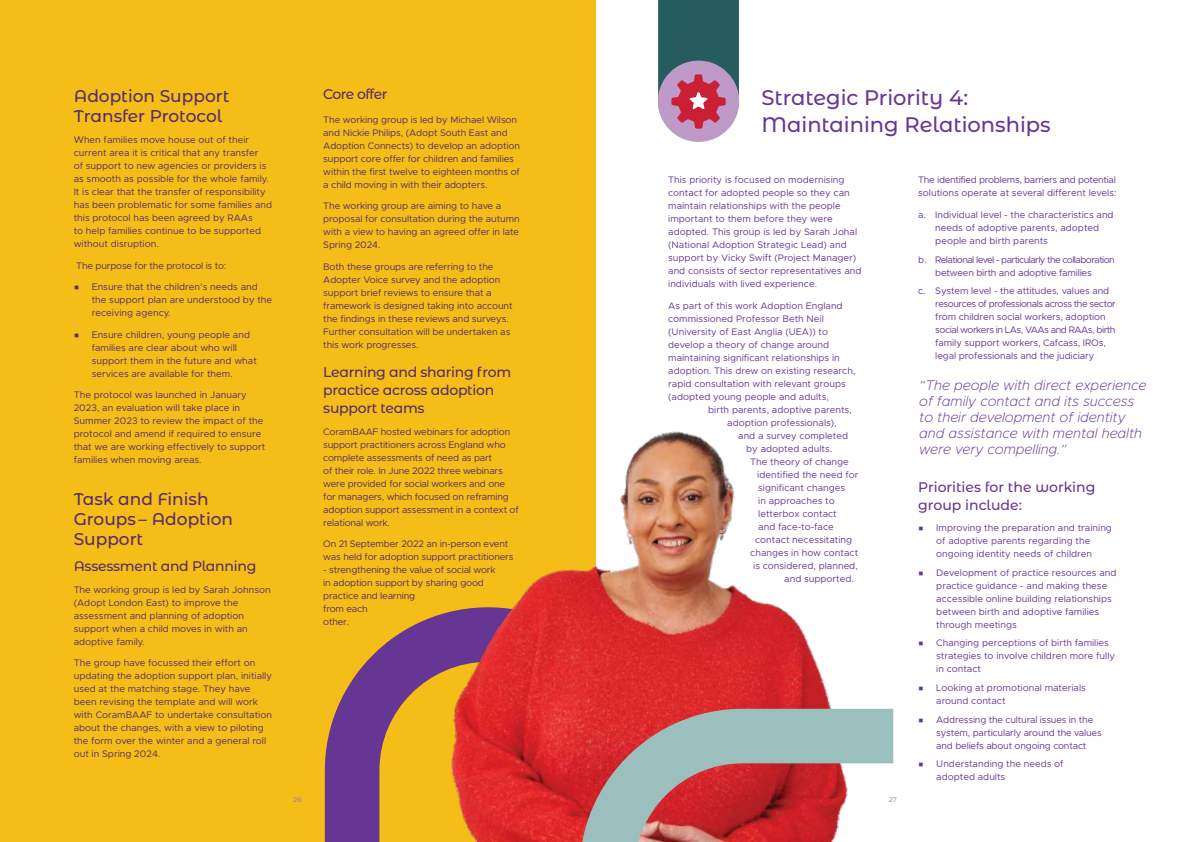
<style>
.page{position:relative;width:1191px;height:842px;background:#fff}
.page>*{position:absolute;margin:0;border:0;box-sizing:border-box;transform-origin:0 0}
.Paragraph_Style_1{font:500 21px/27px "Montserrat Alternates";color:#663695}
.Paragraph_Style_1-2{font:500 17px/20px "Montserrat Alternates";color:#572b69}
.Paragraph_Style_1-3{font:italic 200 14px/16px "Metropolis";color:#663695}
.Paragraph_Style_1-4{font:500 14px/18px "Montserrat Alternates";letter-spacing:-.02em;color:#572b69}
.Paragraph_Style_1-5{font:500 14px/18px "Montserrat Alternates";color:#663695}
.Paragraph_Style_1-6{font:500 14px "Montserrat Alternates";letter-spacing:-.04em;color:#572b69}
.Paragraph_Style_1-7{font:9.5px/13px "Metropolis";letter-spacing:-.01em;color:#572b69}
.Paragraph_Style_1-8{font:9.5px/13px "Metropolis";color:#663695}
.Paragraph_Style_1-9{font:9.5px/13px "Metropolis";letter-spacing:-.02em;color:#663695}
.Paragraph_Style_1-10{font:9.5px/13px "Metropolis";letter-spacing:-.03em;color:#663695}
.Paragraph_Style_1-11{font:9.5px/13px "Metropolis";letter-spacing:-.06em;color:#663695}
.t1{font:7px "Metropolis";color:#9579b7}
.s1{font-family:"Montserrat Alternates";font-weight:500}
</style>
<div class="page">
<div style="left:0;top:0;width:595px;height:842px;background:#f4bd18"></div>
<svg style="left:325px;top:623px;width:93px;height:219px;fill:#663695"></svg>
<svg style="left:658px;top:0;width:81px;height:139px;background:#786f81"></svg>
<img style="left:418px;top:323px;width:472px;height:519px">
<svg style="left:579px;top:709px;width:314px;height:133px;background:#b97e7f"></svg>
<p class="Paragraph_Style_1-2" style="left:74px;top:85px;width:157px">Adoption Support<br>Transfer Protocol</p>
<p class="Paragraph_Style_1-7" style="left:74px;top:133px;width:200px">When families move house out of their current area it is critical that any transfer<br>of support to new agencies or providers is as smooth as possible for the whole family.<br>It is clear that the transfer of responsibility has been problematic for some families and this protocol has been agreed by RAAs<br>to help families continue to be supported without disruption.</p>
<p class="Paragraph_Style_1-7" style="left:76px;top:259px;width:151px">The purpose for the protocol is to:</p>
<p class="Paragraph_Style_1-7" style="left:92px;top:280px;width:182px;text-indent:-18px"><span class="s1">■</span> Ensure that the children’s needs and the support plan are understood by the receiving agency.</p>
<p class="Paragraph_Style_1-7" style="left:92px;top:328px;width:167px;text-indent:-18px"><span class="s1">■</span> Ensure children, young people and families are clear about who will support them in the future and what services are available for them.</p>
<p class="Paragraph_Style_1-7" style="left:74px;top:388px;width:193px">The protocol was launched in January 2023, an evaluation will take place in Summer 2023 to review the impact of the protocol and amend if required to ensure that we are working effectively to support families when moving areas.</p>
<p class="Paragraph_Style_1-2" style="left:74px;top:488px;width:161px">Task and Finish<br>Groups – Adoption<br>Support</p>
<p class="Paragraph_Style_1-4" style="left:74px;top:556px;width:184px">Assessment and Planning</p>
<p class="Paragraph_Style_1-7" style="left:74px;top:583px;width:199px">The working group is led by Sarah Johnson (Adopt London East) to improve the assessment and planning of adoption support when a child moves in with an adoptive family.</p>
<p class="Paragraph_Style_1-7" style="left:74px;top:656px;width:200px">The group have focussed their effort on updating the adoption support plan, initially used at the matching stage. They have been revising the template and will work with CoramBAAF to undertake consultation about the changes, with a view to piloting the form over the winter and a general roll out in Spring 2024.</p>
<p class="Paragraph_Style_1-6" style="left:323px;top:84px;width:66px">Core offer</p>
<p class="Paragraph_Style_1-7" style="left:323px;top:113px;width:198px">The working group is led by Michael Wilson and Nickie Philips, (Adopt South East and Adoption Connects) to develop an adoption support core offer for children and families within the first twelve to eighteen months of a child moving in with their adopters.</p>
<p class="Paragraph_Style_1-7" style="left:323px;top:200px;width:198px">The working group are aiming to have a proposal for consultation during the autumn with a view to having an agreed offer in late Spring 2024.</p>
<p class="Paragraph_Style_1-7" style="left:323px;top:260px;width:191px">Both these groups are referring to the Adopter Voice survey and the adoption support brief reviews to ensure that a framework is designed taking into account the findings in these reviews and surveys.<br>Further consultation will be undertaken as this work progresses.</p>
<p class="Paragraph_Style_1-4" style="left:323px;top:363px;width:189px">Learning and sharing from practice across adoption support teams</p>
<p class="Paragraph_Style_1-7" style="left:323px;top:425px;width:197px">CoramBAAF hosted webinars for adoption support practitioners across England who complete assessments of need as part<br>of their role. In June 2022 three webinars were provided for social workers and one for managers, which focused on reframing adoption support assessment in a context of relational work.</p>
<p class="Paragraph_Style_1-7" style="left:323px;top:538px;width:192px">On 21 September 2022 an in-person event was held for adoption support practitioners</p>
<p class="Paragraph_Style_1-7" style="left:323px;top:564px;width:174px">- strengthening the value of social work in adoption support by sharing good practice and learning<br>from each<br>other.</p>
<p class="Paragraph_Style_1" style="left:761px;top:84px;width:291px">Strategic Priority 4:<br>Maintaining Relationships</p>
<p class="Paragraph_Style_1-8" style="left:668px;top:174px;width:195px">This priority is focused on modernising contact for adopted people so they can maintain relationships with the people important to them before they were adopted. This group is led by Sarah Johal (National Adoption Strategic Lead) and support by Vicky Swift (Project Manager) and consists of sector representatives and individuals with lived experience.</p>
<p class="Paragraph_Style_1-8" style="left:668px;top:299px;width:176px">As part of this work Adoption England</p>
<p class="Paragraph_Style_1-8" style="left:668px;top:312px;width:157px">commissioned Professor Beth Neil</p>
<p class="Paragraph_Style_1-8" style="left:668px;top:325px;width:161px">(University of East Anglia (UEA)) to</p>
<p class="Paragraph_Style_1-8" style="left:668px;top:338px;width:163px">develop a theory of change around</p>
<p class="Paragraph_Style_1-8" style="left:668px;top:351px;width:173px">maintaining significant relationships in</p>
<p class="Paragraph_Style_1-8" style="left:668px;top:364px;width:189px">adoption. This drew on existing research,</p>
<p class="Paragraph_Style_1-8" style="left:668px;top:377px;width:179px">rapid consultation with relevant groups</p>
<p class="Paragraph_Style_1-8" style="left:668px;top:390px;width:162px">(adopted young people and adults,</p>
<p class="Paragraph_Style_1-8" style="left:708px;top:403px;width:145px">birth parents, adoptive parents,</p>
<p class="Paragraph_Style_1-8" style="left:727px;top:416px;width:111px">adoption professionals),</p>
<p class="Paragraph_Style_1-8" style="left:738px;top:429px;width:111px">and a survey completed</p>
<p class="Paragraph_Style_1-8" style="left:746px;top:442px;width:87px">by adopted adults.</p>
<p class="Paragraph_Style_1-8" style="left:750px;top:455px;width:100px">The theory of change</p>
<p class="Paragraph_Style_1-8" style="left:757px;top:468px;width:103px">identified the need for</p>
<p class="Paragraph_Style_1-8" style="left:758px;top:481px;width:88px">significant changes</p>
<p class="Paragraph_Style_1-8" style="left:758px;top:494px;width:78px">in approaches to</p>
<p class="Paragraph_Style_1-8" style="left:758px;top:507px;width:80px">letterbox contact</p>
<p class="Paragraph_Style_1-8" style="left:758px;top:520px;width:77px">and face-to-face</p>
<p class="Paragraph_Style_1-8" style="left:755px;top:533px;width:98px">contact necessitating</p>
<p class="Paragraph_Style_1-8" style="left:750px;top:546px;width:109px">changes in how contact</p>
<p class="Paragraph_Style_1-8" style="left:753px;top:559px;width:106px">is considered, planned,</p>
<p class="Paragraph_Style_1-8" style="left:784px;top:572px;width:71px">and supported.</p>
<p class="Paragraph_Style_1-10" style="left:918px;top:174px;width:200px">The identified problems, barriers and potential solutions operate at several different levels:</p>
<p class="Paragraph_Style_1-8" style="left:935px;top:208px;width:180px;text-indent:-17px">a. Individual level - the characteristics and needs of adoptive parents, adopted people and birth parents</p>
<p class="Paragraph_Style_1-11" style="left:935px;top:253px;width:181px;text-indent:-17px">b. Relational level - particularly the collaboration between birth and adoptive families</p>
<p class="Paragraph_Style_1-8" style="left:935px;top:284px;width:182px;text-indent:-17px">c. System level - the attitudes, values and resources of professionals across the sector from children social workers, adoption social workers in LAs, VAAs and RAAs, birth family support workers, Cafcass, IROs, legal professionals and the judiciary</p>
<p class="Paragraph_Style_1-3" style="left:919px;top:377px;width:229px">“The people with direct experience of family contact and its success to their development of identity and assistance with mental health were very compelling.”</p>
<p class="Paragraph_Style_1-5" style="left:918px;top:477px;width:179px">Priorities for the working group include:</p>
<p class="Paragraph_Style_1-8" style="left:918px;top:521px;width:195px;text-align:center"><span class="s1">■</span> Improving the preparation and training of adoptive parents regarding the ongoing identity needs of children</p>
<p class="Paragraph_Style_1-8" style="left:936px;top:566px;width:182px;text-indent:-18px"><span class="s1">■</span> Development of practice resources and practice guidance - and making these accessible online building relationships between birth and adoptive families through meetings</p>
<p class="Paragraph_Style_1-8" style="left:936px;top:637px;width:180px;text-indent:-18px"><span class="s1">■</span> Changing perceptions of birth families strategies to involve children more fully in contact</p>
<p class="Paragraph_Style_1-8" style="left:936px;top:681px;width:151px;text-indent:-18px"><span class="s1">■</span> Looking at promotional materials around contact</p>
<p class="Paragraph_Style_1-9" style="left:936px;top:713px;width:167px;text-indent:-18px"><span class="s1">■</span> Addressing the cultural issues in the system, particularly around the values and beliefs about ongoing contact</p>
<p class="Paragraph_Style_1-8" style="left:936px;top:758px;width:129px;text-indent:-18px"><span class="s1">■</span> Understanding the needs of adopted adults</p>
<p class="t1" style="left:293px;top:795px;width:10px">26</p>
<p class="t1" style="left:888px;top:795px;width:10px">27</p>
</div>
